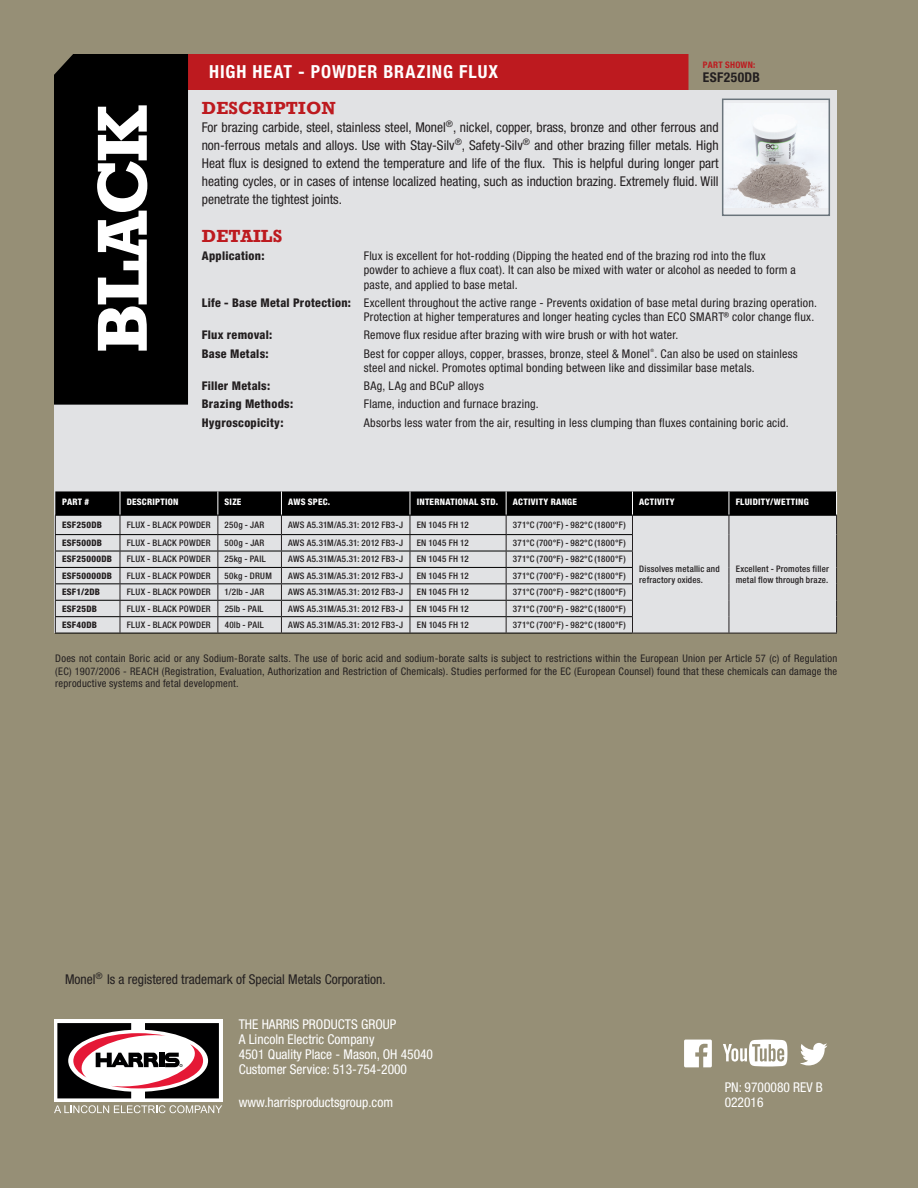
<style>
.page{position:relative;width:918px;height:1188px;background:#968f76}
.page>*{position:absolute;margin:0;border:0;box-sizing:border-box;transform-origin:0 0}
.t1{font:700 72px "Rockwell";letter-spacing:-.045em;color:#fff}
.t2{font:700 condensed 18px "Helvetica Neue LT Std";letter-spacing:.05em;color:#fff}
.t3{font:700 18px "Rockwell";letter-spacing:.01em;color:#bd1a1f}
.t4{font:condensed 13.5px/18px "Helvetica Neue LT Std";color:#231f20;text-align:justify}
.t5{font:condensed 13.5px/15px "Helvetica Neue LT Std";color:#fff}
.t6{font:700 condensed 13.5px "Helvetica Neue LT Std";letter-spacing:.03em;color:#231f20}
.t7{font:condensed 12px/14.4px "Helvetica Neue LT Std";letter-spacing:.02em;color:#231f20}
.t8{font:800 condensed 12px "Helvetica Neue LT Std";letter-spacing:.025em;color:#231f20}
.t9{font:condensed 10.5px/12.6px "Helvetica Neue LT Std";letter-spacing:.02em;color:#231f20;text-align:justify}
.t10{font:500 condensed 9px/10.5px "Helvetica Neue LT Std";letter-spacing:.025em;color:#231f20}
.t11{font:800 condensed 9px "Helvetica Neue LT Std";letter-spacing:.03em;color:#fff}
.t12{font:800 condensed 9px "Helvetica Neue LT Std";letter-spacing:.03em;color:#231f20}
.t13{font:700 condensed 9px "Helvetica Neue LT Std";letter-spacing:.035em;color:#bd1a1f}
.t14{font:condensed 4.5px "Helvetica Neue LT Std";color:#231f20}
.s1{font-weight:800}
</style>
<div class="page">
<div style="left:54px;top:1019px;width:168px;height:83px;background:#fff"></div>
<svg style="left:57px;top:1023px;width:162px;height:75px"></svg>
<svg style="left:54px;top:1105px;width:168px;height:8px"></svg>
<div style="left:54px;top:90px;width:783px;height:543px;background:#e1e2e4"></div>
<div style="left:188px;top:54px;width:501px;height:36px;background:#bd1a1f"></div>
<div style="left:54px;top:54px;width:134px;height:351px;background:#000"></div>
<hr style="left:55px;top:633px;width:65px;height:1px;background:#000">
<hr style="left:120px;top:633px;width:98px;height:1px;background:#000">
<hr style="left:218px;top:633px;width:63px;height:1px;background:#000">
<hr style="left:281px;top:633px;width:129px;height:1px;background:#000">
<hr style="left:410px;top:633px;width:96px;height:1px;background:#000">
<hr style="left:506px;top:633px;width:126px;height:1px;background:#000">
<svg style="left:55px;top:491px;width:782px;height:142px;background:#b1b1b3"></svg>
<hr style="left:632px;top:633px;width:97px;height:1px;background:#231f20">
<hr style="left:729px;top:633px;width:108px;height:1px;background:#231f20">
<svg style="left:684px;top:1040px;width:28px;height:27px"></svg>
<svg style="left:800px;top:1043px;width:28px;height:22px"></svg>
<svg style="left:723px;top:1040px;width:64px;height:27px"></svg>
<div style="left:723px;top:99px;width:106px;height:116px;background:#ecedf0"></div>
<img style="left:725px;top:103px;width:102px;height:105px">
<div style="left:722px;top:99px;width:108px;height:117px;border:2px solid #6a747b"></div>
<h1 class="t1" style="left:79px;top:353px;width:249px;rotate:-90deg">BLACK</h1>
<p class="t13" style="left:703px;top:60px;width:54px">PART SHOWN:</p>
<h2 class="t2" style="left:209px;top:61px;width:290px">HIGH HEAT - POWDER BRAZING FLUX</h2>
<p class="t6" style="left:703px;top:69px;width:59px">ESF250DB</p>
<h2 class="t3" style="left:202px;top:97px;width:136px">DESCRIPTION</h2>
<p class="t4" style="left:202px;top:118px;width:519px">For brazing carbide, steel, stainless steel, Monel<sup>®</sup>, nickel, copper, brass, bronze and other ferrous and non-ferrous metals and alloys. Use with Stay-Silv<sup>®</sup>, Safety-Silv<sup>®</sup> and other brazing filler metals. High Heat flux is designed to extend the temperature and life of the flux. This is helpful during longer part heating cycles, or in cases of intense localized heating, such as induction brazing. Extremely fluid. Will penetrate the tightest joints.</p>
<h2 class="t3" style="left:202px;top:225px;width:82px">DETAILS</h2>
<p class="t8" style="left:202px;top:248px;width:64px">Application:</p>
<p class="t7" style="left:364px;top:248px;width:434px">Flux is excellent for hot-rodding (Dipping the heated end of the brazing rod into the flux powder to achieve a flux coat). It can also be mixed with water or alcohol as needed to form a paste, and applied to base metal.</p>
<p class="t7" style="left:202px;top:295px;width:617px;text-align:right"><span class="s1">Life - Base Metal Protection:</span> Excellent throughout the active range - Prevents oxidation of base metal during brazing operation.<br>Protection at higher temperatures and longer heating cycles than ECO SMART<sup>®</sup> color change flux.</p>
<p class="t8" style="left:202px;top:328px;width:72px">Flux removal:</p>
<p class="t7" style="left:364px;top:328px;width:316px">Remove flux residue after brazing with wire brush or with hot water.</p>
<p class="t8" style="left:202px;top:346px;width:68px">Base Metals:</p>
<p class="t7" style="left:364px;top:346px;width:436px">Best for copper alloys, copper, brasses, bronze, steel &amp; Monel . Can also be used on stainless</p>
<p class="t14" style="left:651px;top:347px;width:5px">®</p>
<p class="t7" style="left:364px;top:361px;width:392px">steel and nickel. Promotes optimal bonding between like and dissimilar base metals.</p>
<p class="t8" style="left:202px;top:379px;width:70px">Filler Metals:</p>
<p class="t7" style="left:364px;top:379px;width:122px">BAg, LAg and BCuP alloys</p>
<p class="t8" style="left:202px;top:397px;width:93px">Brazing Methods:</p>
<p class="t7" style="left:364px;top:397px;width:177px">Flame, induction and furnace brazing.</p>
<p class="t8" style="left:202px;top:415px;width:83px">Hygroscopicity:</p>
<p class="t7" style="left:364px;top:415px;width:427px">Absorbs less water from the air, resulting in less clumping than fluxes containing boric acid.</p>
<p class="t11" style="left:62px;top:496px;width:29px">PART #</p>
<p class="t11" style="left:127px;top:496px;width:53px">DESCRIPTION</p>
<p class="t11" style="left:225px;top:496px;width:18px">SIZE</p>
<p class="t11" style="left:288px;top:496px;width:43px">AWS SPEC.</p>
<p class="t11" style="left:417px;top:496px;width:83px">INTERNATIONAL STD.</p>
<p class="t11" style="left:513px;top:496px;width:66px">ACTIVITY RANGE</p>
<p class="t11" style="left:639px;top:496px;width:37px">ACTIVITY</p>
<p class="t11" style="left:736px;top:496px;width:75px">FLUIDITY/WETTING</p>
<p class="t12" style="left:62px;top:519px;width:41px">ESF250DB</p>
<p class="t10" style="left:127px;top:520px;width:85px">FLUX - BLACK POWDER</p>
<p class="t10" style="left:225px;top:520px;width:41px">250g - JAR</p>
<p class="t10" style="left:288px;top:520px;width:116px">AWS A5.31M/A5.31: 2012 FB3-J</p>
<p class="t10" style="left:417px;top:520px;width:53px">EN 1045 FH 12</p>
<p class="t10" style="left:513px;top:520px;width:114px">371°C (700°F) - 982°C (1800°F)</p>
<p class="t10" style="left:639px;top:564px;width:82px">Dissolves metallic and refractory oxides.</p>
<p class="t10" style="left:736px;top:564px;width:95px">Excellent - Promotes filler metal flow through braze.</p>
<p class="t12" style="left:62px;top:537px;width:41px">ESF500DB</p>
<p class="t10" style="left:127px;top:537px;width:85px">FLUX - BLACK POWDER</p>
<p class="t10" style="left:225px;top:537px;width:41px">500g - JAR</p>
<p class="t10" style="left:288px;top:537px;width:116px">AWS A5.31M/A5.31: 2012 FB3-J</p>
<p class="t10" style="left:417px;top:537px;width:53px">EN 1045 FH 12</p>
<p class="t10" style="left:513px;top:537px;width:114px">371°C (700°F) - 982°C (1800°F)</p>
<p class="t12" style="left:62px;top:554px;width:51px">ESF25000DB</p>
<p class="t10" style="left:127px;top:554px;width:85px">FLUX - BLACK POWDER</p>
<p class="t10" style="left:225px;top:554px;width:43px">25kg - PAIL</p>
<p class="t10" style="left:288px;top:554px;width:116px">AWS A5.31M/A5.31: 2012 FB3-J</p>
<p class="t10" style="left:417px;top:554px;width:53px">EN 1045 FH 12</p>
<p class="t10" style="left:513px;top:554px;width:114px">371°C (700°F) - 982°C (1800°F)</p>
<p class="t12" style="left:62px;top:570px;width:51px">ESF50000DB</p>
<p class="t10" style="left:127px;top:570px;width:85px">FLUX - BLACK POWDER</p>
<p class="t10" style="left:225px;top:570px;width:49px">50kg - DRUM</p>
<p class="t10" style="left:288px;top:570px;width:116px">AWS A5.31M/A5.31: 2012 FB3-J</p>
<p class="t10" style="left:417px;top:570px;width:53px">EN 1045 FH 12</p>
<p class="t10" style="left:513px;top:570px;width:114px">371°C (700°F) - 982°C (1800°F)</p>
<p class="t12" style="left:62px;top:586px;width:39px">ESF1/2DB</p>
<p class="t10" style="left:127px;top:587px;width:85px">FLUX - BLACK POWDER</p>
<p class="t10" style="left:225px;top:587px;width:41px">1/2lb - JAR</p>
<p class="t10" style="left:288px;top:587px;width:116px">AWS A5.31M/A5.31: 2012 FB3-J</p>
<p class="t10" style="left:417px;top:587px;width:53px">EN 1045 FH 12</p>
<p class="t10" style="left:513px;top:587px;width:114px">371°C (700°F) - 982°C (1800°F)</p>
<p class="t12" style="left:62px;top:603px;width:36px">ESF25DB</p>
<p class="t10" style="left:127px;top:603px;width:85px">FLUX - BLACK POWDER</p>
<p class="t10" style="left:225px;top:603px;width:40px">25lb - PAIL</p>
<p class="t10" style="left:288px;top:603px;width:116px">AWS A5.31M/A5.31: 2012 FB3-J</p>
<p class="t10" style="left:417px;top:603px;width:53px">EN 1045 FH 12</p>
<p class="t10" style="left:513px;top:603px;width:114px">371°C (700°F) - 982°C (1800°F)</p>
<p class="t12" style="left:62px;top:619px;width:36px">ESF40DB</p>
<p class="t10" style="left:127px;top:620px;width:85px">FLUX - BLACK POWDER</p>
<p class="t10" style="left:225px;top:620px;width:41px">40lb - PAIL</p>
<p class="t10" style="left:288px;top:620px;width:116px">AWS A5.31M/A5.31: 2012 FB3-J</p>
<p class="t10" style="left:417px;top:620px;width:53px">EN 1045 FH 12</p>
<p class="t10" style="left:513px;top:620px;width:114px">371°C (700°F) - 982°C (1800°F)</p>
<p class="t9" style="left:55px;top:652px;width:784px">Does not contain Boric acid or any Sodium-Borate salts. The use of boric acid and sodium-borate salts is subject to restrictions within the European Union per Article 57 (c) of Regulation (EC) 1907/2006 - REACH (Registration, Evaluation, Authorization and Restriction of Chemicals). Studies performed for the EC (European Counsel) found that these chemicals can damage the reproductive systems and fetal development.</p>
<p class="t4" style="left:65px;top:970px;width:322px">Monel<sup>®</sup> Is a registered trademark of Special Metals Corporation.</p>
<p class="t5" style="left:239px;top:1017px;width:196px">THE HARRIS PRODUCTS GROUP<br>A Lincoln Electric Company<br>4501 Quality Place - Mason, OH 45040<br>Customer Service: 513-754-2000</p>
<p class="t5" style="left:725px;top:1080px;width:100px">PN: 9700080 REV B</p>
<p class="t5" style="left:239px;top:1095px;width:156px">www.harrisproductsgroup.com</p>
<p class="t5" style="left:725px;top:1095px;width:40px">022016</p>
</div>
